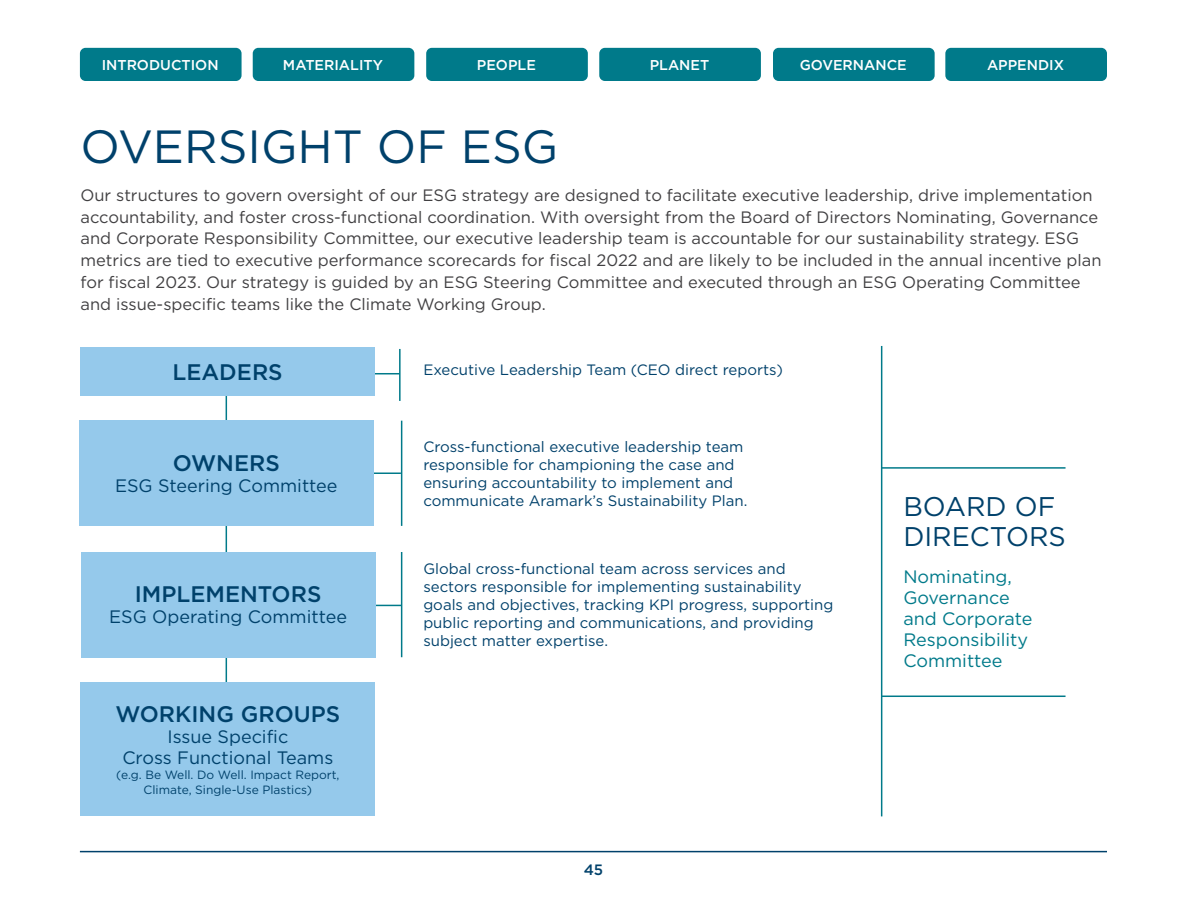
<style>
.page{position:relative;width:1188px;height:918px;background:#fff}
.page>*{position:absolute;margin:0;border:0;box-sizing:border-box;transform-origin:0 0}
.t1{font:46.5px "Gotham HTF";color:#00416b}
.t2{font:27px/30px "Gotham HTF";color:#00416b}
.t3{font:500 22.5px "Gotham HTF";color:#00416b}
.t4{font:18px/21px "Gotham HTF";color:#00416b;text-align:center}
.t5{font:18px/21px "Gotham HTF";color:#007a8a}
.t6{font:16.5px/21.8px "Gotham HTF";color:#414042}
.t7{font:15px/18px "Gotham HTF";color:#00416b}
.t8{font:500 15px "Gotham HTF";color:#00416b}
.t9{font:500 14.25px "Gotham HTF";color:#fff}
.t10{font:12px/15px "Gotham HTF";color:#00416b;text-align:center}
</style>
<div class="page">
<hr style="left:80px;top:851px;width:1027px;height:1px;background:#00416b">
<div style="left:80px;top:48px;width:162px;height:33px;background:#007a8a;border-radius:6px"></div>
<div style="left:253px;top:48px;width:161px;height:33px;background:#007a8a;border-radius:6px"></div>
<div style="left:426px;top:48px;width:162px;height:33px;background:#007a8a;border-radius:6px"></div>
<div style="left:599px;top:48px;width:162px;height:33px;background:#007a8a;border-radius:6px"></div>
<div style="left:773px;top:48px;width:162px;height:33px;background:#007a8a;border-radius:6px"></div>
<div style="left:945px;top:48px;width:162px;height:33px;background:#007a8a;border-radius:6px"></div>
<hr style="left:236px;top:605px;width:165px;height:1px;background:#007a8a">
<hr style="left:401px;top:552px;width:1px;height:105px;background:#007a8a">
<hr style="left:235px;top:373px;width:165px;height:1px;background:#007a8a">
<hr style="left:399px;top:349px;width:2px;height:52px;background:#007a8a">
<hr style="left:236px;top:472px;width:165px;height:2px;background:#007a8a">
<hr style="left:401px;top:421px;width:1px;height:105px;background:#007a8a">
<hr style="left:226px;top:363px;width:1px;height:441px;background:#007a8a">
<div style="left:80px;top:347px;width:295px;height:49px;background:#95c9eb"></div>
<div style="left:79px;top:421px;width:294px;height:105px;background:#95c9eb"></div>
<div style="left:81px;top:552px;width:294px;height:105px;background:#95c9eb"></div>
<div style="left:80px;top:682px;width:295px;height:134px;background:#95c9eb"></div>
<hr style="left:881px;top:346px;width:1px;height:470px;background:#007a8a">
<hr style="left:882px;top:696px;width:184px;height:1px;background:#007a8a">
<hr style="left:882px;top:467px;width:184px;height:2px;background:#007a8a">
<p class="t9" style="left:102px;top:56px;width:118px">INTRODUCTION</p>
<p class="t9" style="left:283px;top:56px;width:101px">MATERIALITY</p>
<p class="t9" style="left:477px;top:56px;width:61px">PEOPLE</p>
<p class="t9" style="left:650px;top:56px;width:61px">PLANET</p>
<p class="t9" style="left:800px;top:56px;width:109px">GOVERNANCE</p>
<p class="t9" style="left:987px;top:56px;width:79px">APPENDIX</p>
<h1 class="t1" style="left:80px;top:121px;width:479px">OVERSIGHT OF ESG</h1>
<p class="t6" style="left:80px;top:184px;width:1023px">Our structures to govern oversight of our ESG strategy are designed to facilitate executive leadership, drive implementation accountability, and foster cross-functional coordination. With oversight from the Board of Directors Nominating, Governance and Corporate Responsibility Committee, our executive leadership team is accountable for our sustainability strategy. ESG metrics are tied to executive performance scorecards for fiscal 2022 and are likely to be included in the annual incentive plan for fiscal 2023. Our strategy is guided by an ESG Steering Committee and executed through an ESG Operating Committee and issue-specific teams like the Climate Working Group.</p>
<h3 class="t3" style="left:173px;top:359px;width:112px">LEADERS</h3>
<h3 class="t3" style="left:173px;top:450px;width:108px">OWNERS</h3>
<p class="t4" style="left:115px;top:475px;width:224px">ESG Steering Committee</p>
<h3 class="t3" style="left:135px;top:582px;width:188px">IMPLEMENTORS</h3>
<p class="t4" style="left:109px;top:606px;width:239px">ESG Operating Committee</p>
<h3 class="t3" style="left:116px;top:701px;width:226px">WORKING GROUPS</h3>
<p class="t4" style="left:122px;top:726px;width:213px">Issue Specific<br>Cross Functional Teams</p>
<p class="t10" style="left:116px;top:767px;width:225px">(e.g. Be Well. Do Well. Impact Report,<br>Climate, Single-Use Plastics)</p>
<p class="t7" style="left:423px;top:361px;width:361px">Executive Leadership Team (CEO direct reports)</p>
<p class="t7" style="left:423px;top:437px;width:325px">Cross-functional executive leadership team responsible for championing the case and ensuring accountability to implement and communicate Aramark’s Sustainability Plan.</p>
<p class="t7" style="left:423px;top:560px;width:411px">Global cross-functional team across services and sectors responsible for implementing sustainability goals and objectives, tracking KPI progress, supporting public reporting and communications, and providing subject matter expertise.</p>
<h2 class="t2" style="left:903px;top:491px;width:164px">BOARD OF<br>DIRECTORS</h2>
<p class="t5" style="left:903px;top:566px;width:131px">Nominating,<br>Governance and Corporate<br>Responsibility<br>Committee</p>
<p class="t8" style="left:584px;top:861px;width:21px">45</p>
</div>
